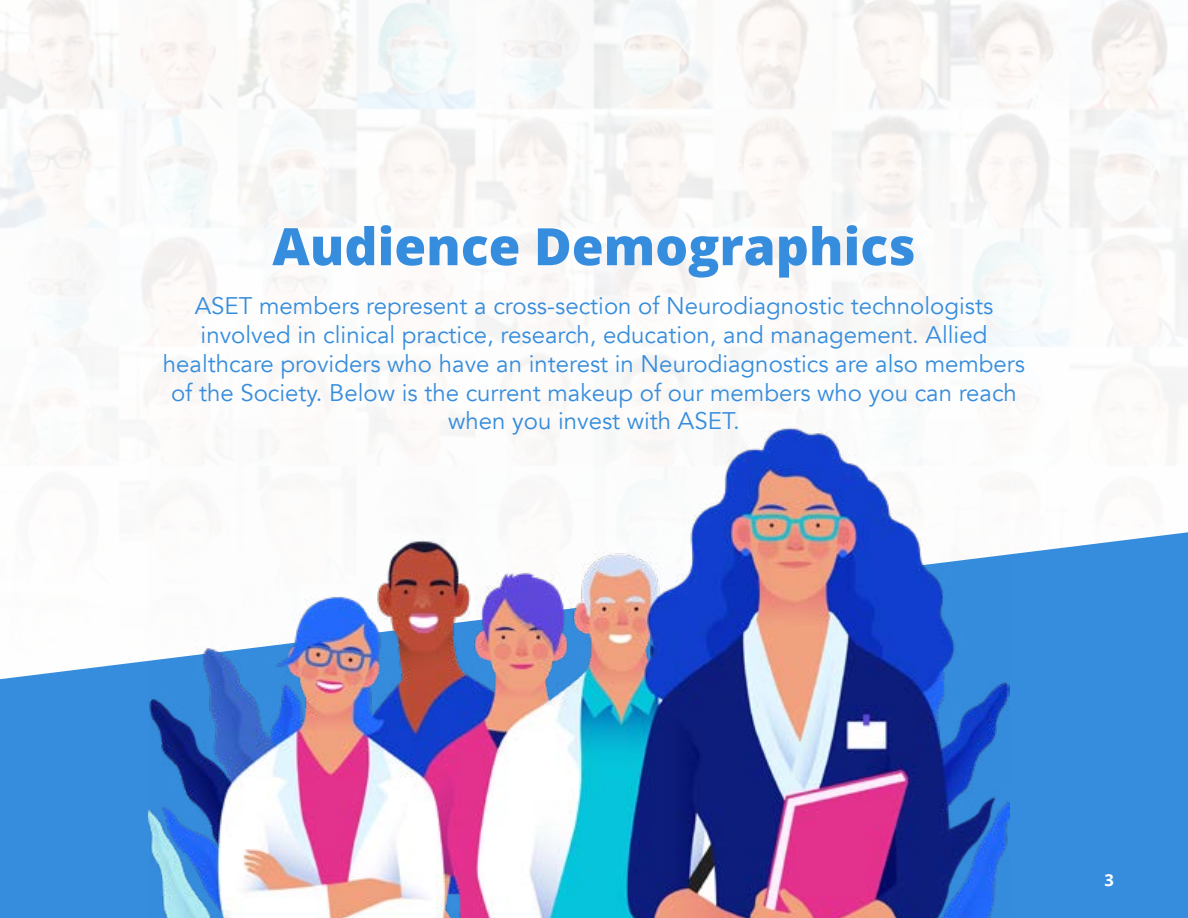
<style>
.page{position:relative;width:1188px;height:918px;background:#fff}
.page>*{position:absolute;margin:0;border:0;box-sizing:border-box;transform-origin:0 0}
.t1{font:800 51.6px "Open Sans";color:#368ddd}
.t2{font:24px/28.8px "Avenir";color:#368ddd;text-align:center}
.t3{font:700 16.5px "Open Sans";color:#fff}
</style>
<div class="page">
<svg style="left:0;top:532px;width:1188px;height:386px;fill:#368ddd"></svg>
<img style="left:148px;top:420px;width:862px;height:498px">
<h1 class="t1" style="left:272px;top:207px;width:645px">Audience Demographics</h1>
<p class="t2" style="left:163px;top:292px;width:864px">ASET members represent a cross-section of Neurodiagnostic technologists involved in clinical practice, research, education, and management. Allied healthcare providers who have an interest in Neurodiagnostics are also members of the Society. Below is the current makeup of our members who you can reach when you invest with ASET.</p>
<p class="t3" style="left:1104px;top:868px;width:11px">3</p>
</div>
